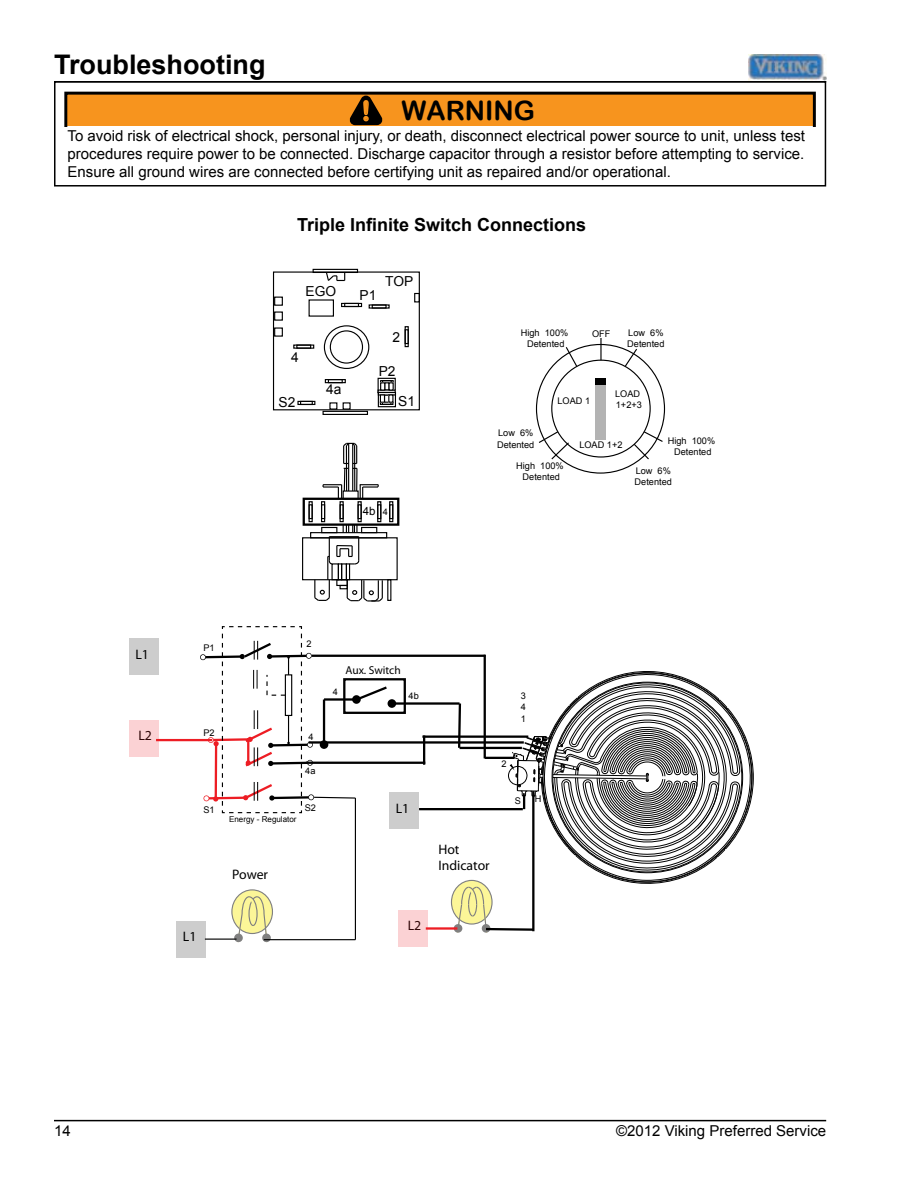
<style>
.page{position:relative;width:918px;height:1188px;background:#fff}
.page>*{position:absolute;margin:0;border:0;box-sizing:border-box;transform-origin:0 0}
.t1{font:700 27px "Arial";color:#000}
.t2{font:26.7px "Arial Rounded MT Bold";color:#000}
.t3{font:700 18px "Arial";color:#000}
.t4{font:15px/18px "Arial";color:#000;text-align:justify}
.t5{font:13.8px/16.5px "Myriad Pro";color:#000}
.t6{font:13.8px "Arial";color:#000}
.t7{font:11.55px "Myriad Pro";color:#000}
.t8{font:11.55px "Arial";color:#000}
.t9{font:9.15px/10.9px "Arial";color:#000}
.t10{font:8.1px "Arial";color:#000}
.s1{color:#f7941e}
.s2{font-size:9.15px}
</style>
<div class="page">
<div style="left:54px;top:81px;width:772px;height:106px;border:2px solid #000"></div>
<svg style="left:64px;top:91px;width:752px;height:35px;background:#db851e"></svg>
<hr style="left:54px;top:81px;width:772px;height:1px;background:#000">
<hr style="left:54px;top:1120px;width:772px;height:1px;background:#000">
<img style="left:748px;top:55px;width:78px;height:26px">
<div style="left:273px;top:271px;width:147px;height:139px;border:1px solid #000"></div>
<div style="left:414px;top:293px;width:6px;height:9px;border:1px solid #000"></div>
<div style="left:405px;top:326px;width:4px;height:21px;border:1px solid #000"></div>
<div style="left:405px;top:329px;width:4px;height:15px;border:1px solid #000"></div>
<div style="left:372px;top:304px;width:15px;height:5px;border:1px solid #000"></div>
<div style="left:297px;top:401px;width:18px;height:4px;border:1px solid #000"></div>
<div style="left:300px;top:401px;width:13px;height:4px;border:1px solid #000"></div>
<div style="left:325px;top:379px;width:21px;height:4px;border:1px solid #000"></div>
<div style="left:328px;top:379px;width:15px;height:4px;border:1px solid #000"></div>
<div style="left:341px;top:303px;width:21px;height:4px;border:1px solid #000"></div>
<div style="left:344px;top:303px;width:15px;height:4px;border:1px solid #000"></div>
<div style="left:293px;top:345px;width:21px;height:4px;border:1px solid #000"></div>
<div style="left:296px;top:345px;width:15px;height:4px;border:1px solid #000"></div>
<div style="left:330px;top:330px;width:33px;height:34px;border:1px solid #000;border-radius:50%"></div>
<div style="left:324px;top:325px;width:45px;height:44px;border:1px solid #000;border-radius:50%"></div>
<div style="left:274px;top:297px;width:9px;height:9px;border:1px solid #000"></div>
<div style="left:274px;top:311px;width:9px;height:10px;border:1px solid #000"></div>
<div style="left:274px;top:327px;width:9px;height:10px;border:1px solid #000"></div>
<div style="left:323px;top:411px;width:45px;height:4px;border:1px solid #000"></div>
<div style="left:313px;top:269px;width:45px;height:4px;border:1px solid #000"></div>
<div style="left:329px;top:402px;width:8px;height:8px;border:1px solid #000"></div>
<div style="left:343px;top:402px;width:8px;height:8px;border:1px solid #000"></div>
<svg style="left:325px;top:271px;width:20px;height:11px"></svg>
<div style="left:378px;top:378px;width:18px;height:15px;border:1px solid #000"></div>
<div style="left:378px;top:389px;width:18px;height:4px;border:1px solid #000"></div>
<div style="left:378px;top:392px;width:18px;height:15px;border:1px solid #000"></div>
<div style="left:378px;top:392px;width:18px;height:4px;border:1px solid #000"></div>
<svg style="left:378px;top:380px;width:17px;height:25px"></svg>
<div style="left:388px;top:394px;width:6px;height:9px;border:1px solid #000"></div>
<div style="left:303px;top:498px;width:96px;height:28px;border:2px solid #000"></div>
<div style="left:389px;top:501px;width:4px;height:21px;border:1px solid #000"></div>
<div style="left:389px;top:504px;width:4px;height:15px;border:1px solid #000"></div>
<div style="left:309px;top:501px;width:4px;height:21px;border:1px solid #000"></div>
<div style="left:309px;top:504px;width:4px;height:15px;border:1px solid #000"></div>
<div style="left:321px;top:501px;width:4px;height:21px;border:1px solid #000"></div>
<div style="left:321px;top:504px;width:4px;height:15px;border:1px solid #000"></div>
<div style="left:340px;top:501px;width:4px;height:21px;border:1px solid #000"></div>
<div style="left:340px;top:504px;width:4px;height:15px;border:1px solid #000"></div>
<div style="left:358px;top:501px;width:4px;height:21px;border:1px solid #000"></div>
<div style="left:358px;top:504px;width:4px;height:15px;border:1px solid #000"></div>
<div style="left:377px;top:501px;width:4px;height:21px;border:1px solid #000"></div>
<div style="left:377px;top:504px;width:4px;height:15px;border:1px solid #000"></div>
<div style="left:302px;top:537px;width:96px;height:43px;border:1px solid #000"></div>
<div style="left:310px;top:532px;width:77px;height:6px;border:1px solid #000"></div>
<svg style="left:313px;top:525px;width:71px;height:77px"></svg>
<svg style="left:323px;top:442px;width:56px;height:57px"></svg>
<hr style="left:600px;top:338px;width:2px;height:22px;background:#000">
<div style="left:596px;top:378px;width:10px;height:61px;background:#b3b3b3"></div>
<div style="left:596px;top:378px;width:10px;height:6px;background:#000"></div>
<svg style="left:624px;top:348px;width:14px;height:20px"></svg>
<svg style="left:565px;top:347px;width:13px;height:21px"></svg>
<svg style="left:539px;top:430px;width:31px;height:31px"></svg>
<svg style="left:633px;top:430px;width:30px;height:31px"></svg>
<svg style="left:451px;top:880px;width:41px;height:44px"></svg>
<div style="left:451px;top:880px;width:42px;height:45px;border:1px solid #000;border-radius:50%"></div>
<svg style="left:453px;top:924px;width:10px;height:9px"></svg>
<svg style="left:232px;top:890px;width:40px;height:44px"></svg>
<div style="left:231px;top:889px;width:42px;height:45px;border:1px solid #000;border-radius:50%"></div>
<svg style="left:234px;top:933px;width:9px;height:9px"></svg>
<svg style="left:237px;top:896px;width:31px;height:46px"></svg>
<svg style="left:262px;top:933px;width:9px;height:9px"></svg>
<div style="left:398px;top:910px;width:30px;height:37px;background:#fbd2d4"></div>
<div style="left:129px;top:639px;width:30px;height:36px;background:#cdcdcd"></div>
<div style="left:129px;top:720px;width:30px;height:37px;background:#fbd2d4"></div>
<hr style="left:156px;top:739px;width:56px;height:2px;background:#ed1d24">
<hr style="left:355px;top:798px;width:1px;height:142px;background:#000">
<hr style="left:264px;top:939px;width:91px;height:1px;background:#000">
<div style="left:176px;top:921px;width:30px;height:36px;background:#cdcdcd"></div>
<hr style="left:205px;top:939px;width:32px;height:1px;background:#000">
<div style="left:389px;top:792px;width:30px;height:37px;background:#cdcdcd"></div>
<hr style="left:426px;top:927px;width:31px;height:3px;background:#ed1d24">
<hr style="left:484px;top:655px;width:2px;height:103px;background:#000">
<hr style="left:312px;top:655px;width:173px;height:2px;background:#000">
<hr style="left:306px;top:762px;width:119px;height:2px;background:#000">
<hr style="left:419px;top:808px;width:104px;height:2px;background:#000">
<div style="left:343px;top:678px;width:63px;height:36px;border:2px solid #000"></div>
<hr style="left:423px;top:735px;width:2px;height:30px;background:#000">
<hr style="left:309px;top:741px;width:215px;height:3px;background:#000">
<hr style="left:422px;top:735px;width:106px;height:3px;background:#000">
<hr style="left:392px;top:702px;width:68px;height:3px;background:#000">
<div style="left:388px;top:699px;width:8px;height:9px;background:#000;border-radius:50%"></div>
<svg style="left:200px;top:626px;width:189px;height:188px"></svg>
<svg style="left:457px;top:663px;width:297px;height:270px"></svg>
<hr style="left:485px;top:757px;width:30px;height:2px;background:#000">
<h1 class="t1" style="left:54px;top:46px;width:213px">Troubleshooting</h1>
<h2 class="t2" style="left:362px;top:95px;width:175px"><span class="s1">!</span> WARNING</h2>
<p class="t4" style="left:68px;top:127px;width:739px">To avoid risk of electrical shock, personal injury, or death, disconnect electrical power source to unit, unless test procedures require power to be connected. Discharge capacitor through a resistor before attempting to service.<br>Ensure all ground wires are connected before certifying unit as repaired and/or operational.</p>
<p class="t3" style="left:297px;top:213px;width:291px">Triple Infinite Switch Connections</p>
<p class="t6" style="left:306px;top:283px;width:32px">EGO</p>
<p class="t6" style="left:360px;top:286px;width:18px">P1</p>
<p class="t6" style="left:385px;top:272px;width:30px">TOP</p>
<p class="t6" style="left:291px;top:348px;width:9px">4</p>
<p class="t6" style="left:278px;top:393px;width:18px">S2</p>
<p class="t6" style="left:326px;top:381px;width:17px">4a</p>
<p class="t6" style="left:393px;top:328px;width:9px">2</p>
<p class="t6" style="left:379px;top:362px;width:18px">P2</p>
<p class="t6" style="left:398px;top:392px;width:18px">S1</p>
<p class="t8" style="left:363px;top:503px;width:27px">4b <span class="s2">4</span></p>
<p class="t9" style="left:521px;top:328px;width:49px;text-align:center">High 100%<br>Detented</p>
<p class="t9" style="left:592px;top:329px;width:20px">OFF</p>
<p class="t9" style="left:627px;top:327px;width:39px">Low 6%<br>Detented</p>
<p class="t9" style="left:557px;top:395px;width:34px">LOAD 1</p>
<p class="t9" style="left:615px;top:388px;width:28px">LOAD<br>1+2+3</p>
<p class="t9" style="left:579px;top:440px;width:45px">LOAD 1+2</p>
<p class="t9" style="left:497px;top:428px;width:39px">Low 6%<br>Detented</p>
<p class="t9" style="left:516px;top:461px;width:49px;text-align:center">High 100%<br>Detented</p>
<p class="t9" style="left:635px;top:465px;width:39px">Low 6%<br>Detented</p>
<p class="t9" style="left:668px;top:436px;width:49px;text-align:center">High 100%<br>Detented</p>
<p class="t5" style="left:135px;top:646px;width:15px">L1</p>
<p class="t5" style="left:138px;top:727px;width:15px">L2</p>
<p class="t9" style="left:204px;top:642px;width:13px">P1</p>
<p class="t9" style="left:204px;top:727px;width:13px">P2</p>
<p class="t9" style="left:306px;top:638px;width:7px">2</p>
<p class="t9" style="left:309px;top:731px;width:7px">4</p>
<p class="t9" style="left:305px;top:765px;width:12px">4a</p>
<p class="t9" style="left:204px;top:804px;width:13px">S1</p>
<p class="t9" style="left:305px;top:802px;width:13px">S2</p>
<p class="t10" style="left:229px;top:814px;width:69px">Energy - Regulator</p>
<p class="t9" style="left:333px;top:686px;width:7px">4</p>
<p class="t7" style="left:345px;top:663px;width:57px">Aux. Switch</p>
<p class="t9" style="left:409px;top:690px;width:12px">4b</p>
<p class="t5" style="left:396px;top:799px;width:15px">L1</p>
<p class="t5" style="left:183px;top:928px;width:15px">L1</p>
<p class="t5" style="left:232px;top:866px;width:37px">Power</p>
<p class="t5" style="left:408px;top:917px;width:15px">L2</p>
<p class="t9" style="left:521px;top:691px;width:7px;text-align:justify">3<br>4<br>1</p>
<p class="t9" style="left:502px;top:758px;width:7px">2</p>
<p class="t9" style="left:515px;top:795px;width:8px">S</p>
<p class="t9" style="left:535px;top:794px;width:8px">H</p>
<p class="t5" style="left:438px;top:841px;width:53px">Hot<br>Indicator</p>
<p class="t4" style="left:54px;top:1122px;width:18px">14</p>
<p class="t4" style="left:616px;top:1122px;width:212px">©2012 Viking Preferred Service</p>
</div>
